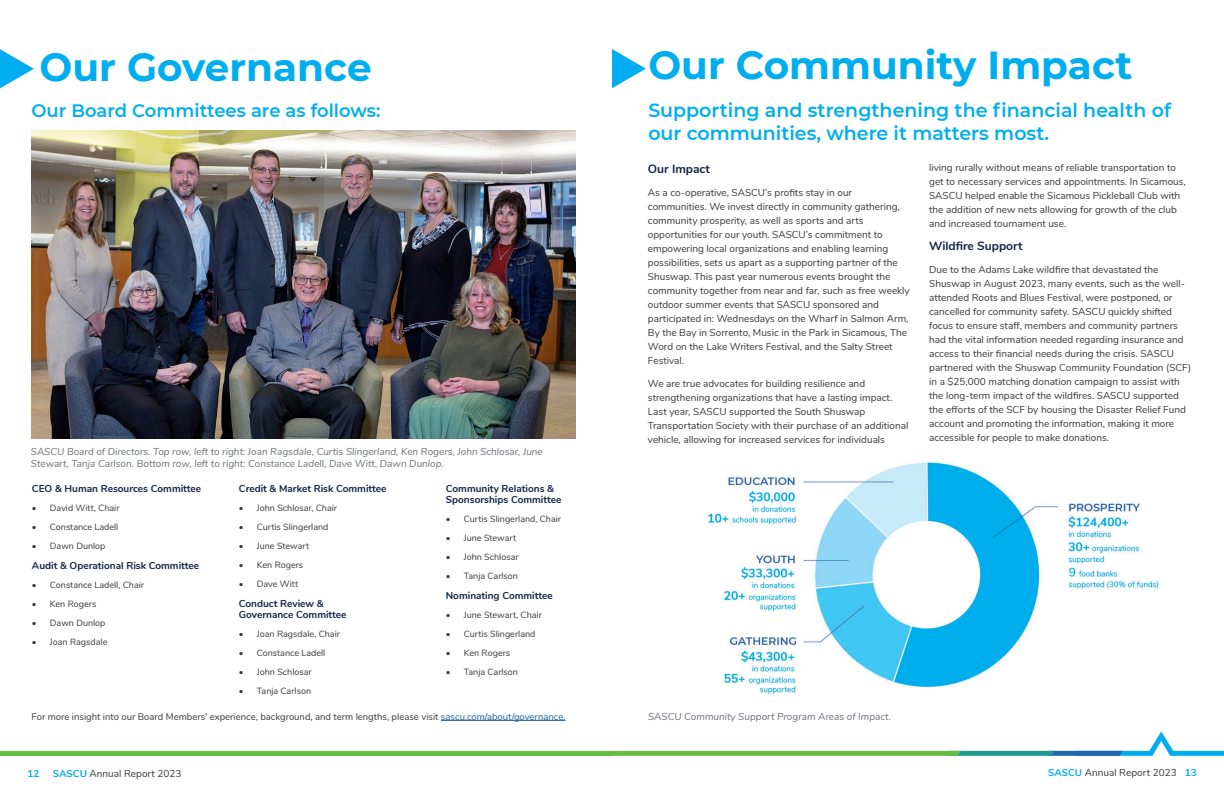
<style>
.page{position:relative;width:1224px;height:792px;background:#fff}
.page>*{position:absolute;margin:0;border:0;box-sizing:border-box;transform-origin:0 0}
.t1{font:700 39px "Montserrat";color:#00aeef}
.Subtitle{font:600 19px/22.8px "Montserrat";color:#00aeef}
.Subtitle-2{font:600 18px "Montserrat";color:#00aeef}
.t2{font:700 12px "Nunito";color:#122449}
.t3{font:10px/14px "Nunito";color:#383739}
.Photo_Title{font:italic 10px/12px "Nunito";color:#6e7178}
.t4{font:700 10px/11px "Nunito";color:#122449}
.t5{font:700 10px "Nunito";color:#00aeef}
.t6{font:9.5px "Nunito";color:#383739}
.t7{font:9px "Nunito";color:#383739}
.s1{font-style:italic}
.s2{color:#175d9e}
.s3{font-weight:700;color:#00aeef}
</style>
<div class="page">
<img style="left:32px;top:131px;width:544px;height:308px">
<svg style="left:612px;top:731px;width:612px;height:25px"></svg>
<div style="left:256px;top:751px;width:356px;height:5px;background:#65bc46"></div>
<div style="left:0;top:751px;width:362px;height:5px;background:#65bc46"></div>
<svg style="left:612px;top:49px;width:34px;height:39px"></svg>
<img style="left:708px;top:462px;width:452px;height:233px">
<hr style="left:441px;top:720px;width:125px;height:1px;background:#175d9e">
<svg style="left:0;top:49px;width:34px;height:39px"></svg>
<p class="t1" style="left:40px;top:39px;width:334px">Our Governance</p>
<p class="t1" style="left:648px;top:37px;width:486px">Our Community Impact</p>
<p class="Subtitle-2" style="left:32px;top:98px;width:351px">Our Board Committees are as follows:</p>
<p class="Photo_Title" style="left:31px;top:445px;width:513px">SASCU Board of Directors. Top row, left to right: Joan Ragsdale, Curtis Slingerland, Ken Rogers, John Schlosar, June<br>Stewart, Tanja Carlson. Bottom row, left to right: Constance Ladell, Dave Witt, Dawn Dunlop.</p>
<p class="t4" style="left:32px;top:483px;width:171px">CEO &amp; Human Resources Committee</p>
<p class="t7" style="left:32px;top:502px;width:89px">• David Witt, <span class="s1">Chair</span></p>
<p class="t7" style="left:32px;top:521px;width:88px">• Constance Ladell</p>
<p class="t7" style="left:32px;top:540px;width:75px">• Dawn Dunlop</p>
<p class="t4" style="left:32px;top:560px;width:169px">Audit &amp; Operational Risk Committee</p>
<p class="t7" style="left:32px;top:579px;width:114px">• Constance Ladell, <span class="s1">Chair</span></p>
<p class="t7" style="left:32px;top:598px;width:66px">• Ken Rogers</p>
<p class="t7" style="left:32px;top:617px;width:75px">• Dawn Dunlop</p>
<p class="t7" style="left:32px;top:636px;width:77px">• Joan Ragsdale</p>
<p class="t4" style="left:239px;top:483px;width:149px">Credit &amp; Market Risk Committee</p>
<p class="t7" style="left:239px;top:502px;width:100px">• John Schlosar, <span class="s1">Chair</span></p>
<p class="t7" style="left:239px;top:521px;width:91px">• Curtis Slingerland</p>
<p class="t7" style="left:239px;top:540px;width:72px">• June Stewart</p>
<p class="t7" style="left:239px;top:559px;width:66px">• Ken Rogers</p>
<p class="t7" style="left:239px;top:578px;width:61px">• Dave Witt</p>
<p class="t4" style="left:239px;top:598px;width:109px">Conduct Review &amp;<br>Governance Committee</p>
<p class="t7" style="left:239px;top:628px;width:103px">• Joan Ragsdale, Chair</p>
<p class="t7" style="left:239px;top:647px;width:88px">• Constance Ladell</p>
<p class="t7" style="left:239px;top:666px;width:74px">• John Schlosar</p>
<p class="t7" style="left:239px;top:685px;width:74px">• Tanja Carlson</p>
<p class="t4" style="left:446px;top:483px;width:117px">Community Relations &amp;<br>Sponsorships Committee</p>
<p class="t7" style="left:446px;top:513px;width:117px">• Curtis Slingerland, Chair</p>
<p class="t7" style="left:446px;top:532px;width:72px">• June Stewart</p>
<p class="t7" style="left:446px;top:551px;width:74px">• John Schlosar</p>
<p class="t7" style="left:446px;top:570px;width:74px">• Tanja Carlson</p>
<p class="t4" style="left:446px;top:590px;width:108px">Nominating Committee</p>
<p class="t7" style="left:446px;top:609px;width:98px">• June Stewart, Chair</p>
<p class="t7" style="left:446px;top:628px;width:91px">• Curtis Slingerland</p>
<p class="t7" style="left:446px;top:647px;width:66px">• Ken Rogers</p>
<p class="t7" style="left:446px;top:666px;width:74px">• Tanja Carlson</p>
<p class="t6" style="left:32px;top:709px;width:536px">For more insight into our Board Members' experience, background, and term lengths, please visit <span class="s2">sascu.com/about/governance.</span></p>
<p class="Subtitle" style="left:648px;top:98px;width:524px">Supporting and strengthening the financial health of our communities, where it matters most.</p>
<p class="t2" style="left:648px;top:160px;width:64px">Our Impact</p>
<p class="t3" style="left:648px;top:185px;width:263px">As a co-operative, SASCU’s profits stay in our communities. We invest directly in community gathering, community prosperity, as well as sports and arts opportunities for our youth. SASCU’s commitment to empowering local organizations and enabling learning possibilities, sets us apart as a supporting partner of the Shuswap. This past year numerous events brought the community together from near and far, such as free weekly outdoor summer events that SASCU sponsored and participated in: Wednesdays on the Wharf in Salmon Arm, By the Bay in Sorrento, Music in the Park in Sicamous, The Word on the Lake Writers Festival, and the Salty Street Festival.</p>
<p class="t3" style="left:648px;top:376px;width:262px">We are true advocates for building resilience and strengthening organizations that have a lasting impact.<br>Last year, SASCU supported the South Shuswap Transportation Society with their purchase of an additional vehicle, allowing for increased services for individuals</p>
<p class="t3" style="left:929px;top:160px;width:258px">living rurally without means of reliable transportation to get to necessary services and appointments. In Sicamous, SASCU helped enable the Sicamous Pickleball Club with the addition of new nets allowing for growth of the club and increased tournament use.</p>
<p class="t2" style="left:929px;top:237px;width:95px">Wildfire Support</p>
<p class="t3" style="left:929px;top:262px;width:263px">Due to the Adams Lake wildfire that devastated the Shuswap in August 2023, many events, such as the well&shy;attended Roots and Blues Festival, were postponed, or cancelled for community safety. SASCU quickly shifted focus to ensure staff, members and community partners had the vital information needed regarding insurance and access to their financial needs during the crisis. SASCU partnered with the Shuswap Community Foundation (SCF) in a $25,000 matching donation campaign to assist with the long-term impact of the wildfires. SASCU supported the efforts of the SCF by housing the Disaster Relief Fund account and promoting the information, making it more accessible for people to make donations.</p>
<p class="Photo_Title" style="left:648px;top:709px;width:244px">SASCU Community Support Program Areas of Impact.</p>
<p class="t5" style="left:27px;top:766px;width:14px">12</p>
<p class="t3" style="left:53px;top:766px;width:130px"><span class="s3">SASCU</span> Annual Report 2023</p>
<p class="t3" style="left:1048px;top:765px;width:150px"><span class="s3">SASCU</span> Annual Report 2023 <span class="s3">13</span></p>
</div>
